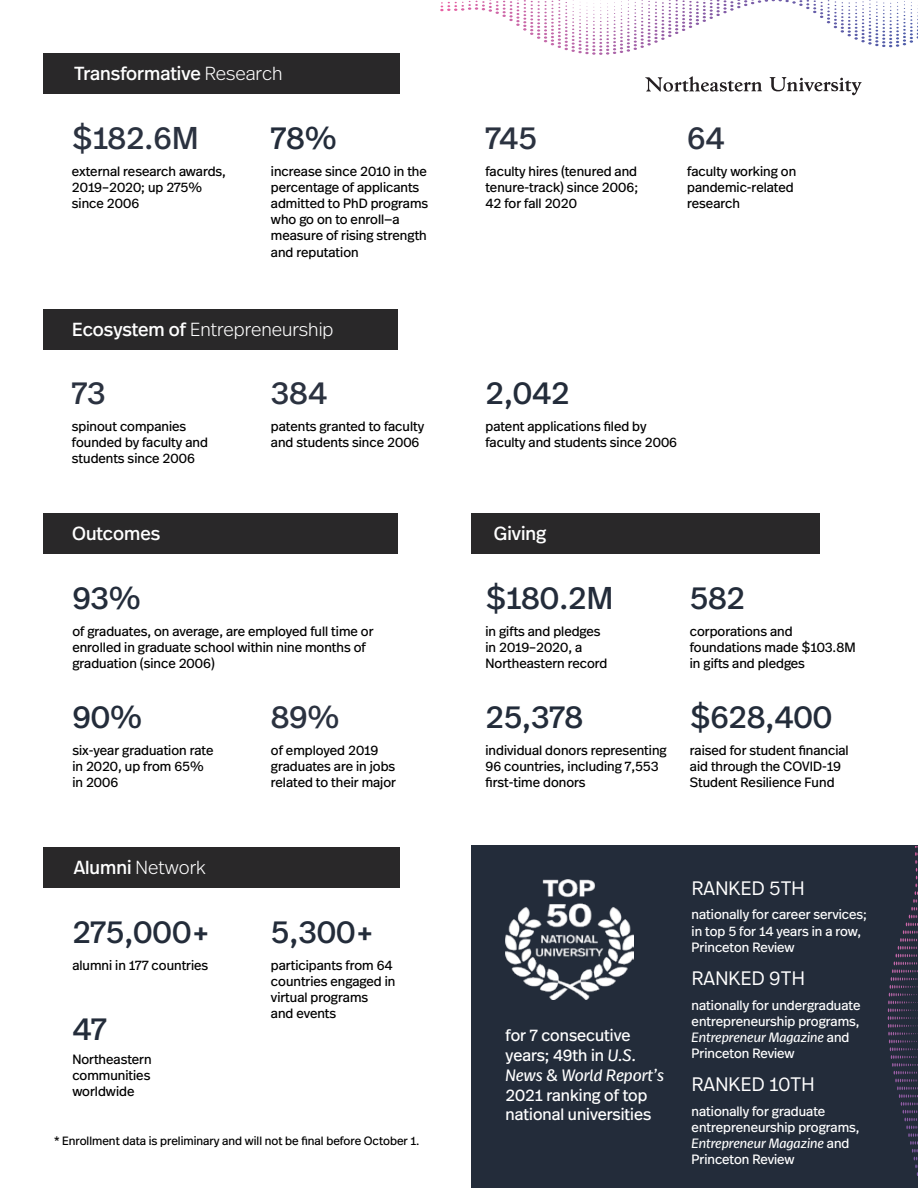
<style>
.page{position:relative;width:918px;height:1188px;background:#fff}
.page>*{position:absolute;margin:0;border:0;box-sizing:border-box;transform-origin:0 0}
.t1{font:31.5px "Real Head Pro";letter-spacing:-.01em;color:#232c3a}
.t2{font:31.5px "Real Head Pro";letter-spacing:-.01em;color:#2b3240}
.t3{font:300 19.5px "Real Head Pro";letter-spacing:.01em;color:#fff}
.t4{font:300 18.9px "Real Head Pro";color:#fff}
.t5{font:18.9px "Real Head Pro";color:#fff}
.t6{font:16.5px/19.8px "Real Head Pro";color:#fff}
.t7{font:13.5px/16.2px "Real Head Pro";color:#000}
.t8{font:13.5px/16.2px "Real Head Pro";color:#fff}
.t9{font:12px "Real Head Pro";color:#000}
.s1{font-weight:300}
.s2{font-weight:400}
.s3{font-style:italic}
</style>
<div class="page">
<div style="left:44px;top:53px;width:356px;height:41px;background:#292829"></div>
<div style="left:43px;top:309px;width:355px;height:41px;background:#292829"></div>
<div style="left:43px;top:513px;width:355px;height:41px;background:#292829"></div>
<div style="left:471px;top:513px;width:349px;height:41px;background:#292829"></div>
<div style="left:43px;top:847px;width:356px;height:41px;background:#292829"></div>
<div style="left:471px;top:846px;width:447px;height:342px;background:#232c3a"></div>
<img style="left:506px;top:880px;width:127px;height:119px">
<svg style="left:770px;top:77px;width:92px;height:18px"></svg>
<svg style="left:645px;top:76px;width:117px;height:16px"></svg>
<svg style="left:440px;top:0;width:478px;height:55px"></svg>
<svg style="left:888px;top:847px;width:30px;height:329px"></svg>
<h3 class="t5" style="left:74px;top:60px;width:210px">Transformative <span class="s1">Research</span></h3>
<h1 class="t2" style="left:72px;top:116px;width:128px">$182.6M</h1>
<p class="t7" style="left:72px;top:163px;width:156px">external research awards,<br>2019–2020; up 275% since 2006</p>
<h1 class="t1" style="left:271px;top:116px;width:68px">78%</h1>
<p class="t7" style="left:271px;top:163px;width:159px">increase since 2010 in the percentage of applicants admitted to PhD programs who go on to enroll—a measure of rising strength and reputation</p>
<h3 class="t4" style="left:72px;top:316px;width:263px"><span class="s2">Ecosystem of</span> Entrepreneurship</h3>
<h1 class="t2" style="left:72px;top:371px;width:35px">73</h1>
<p class="t7" style="left:72px;top:417px;width:137px">spinout companies founded by faculty and students since 2006</p>
<h3 class="t5" style="left:72px;top:520px;width:90px">Outcomes</h3>
<h1 class="t2" style="left:271px;top:371px;width:58px">384</h1>
<p class="t7" style="left:271px;top:417px;width:155px">patents granted to faculty and students since 2006</p>
<h1 class="t1" style="left:72px;top:576px;width:70px">93%</h1>
<p class="t7" style="left:72px;top:623px;width:303px">of graduates, on average, are employed full time or enrolled in graduate school within nine months of graduation (since 2006)</p>
<h1 class="t1" style="left:72px;top:695px;width:71px">90%</h1>
<p class="t7" style="left:72px;top:741px;width:143px">six-year graduation rate in 2020, up from 65% in 2006</p>
<h1 class="t2" style="left:271px;top:695px;width:70px">89%</h1>
<p class="t7" style="left:271px;top:741px;width:127px">of employed 2019 graduates are in jobs related to their major</p>
<h3 class="t4" style="left:74px;top:854px;width:134px"><span class="s2">Alumni</span> Network</h3>
<h1 class="t1" style="left:72px;top:910px;width:140px">275,000+</h1>
<p class="t7" style="left:72px;top:956px;width:137px">alumni in 177 countries</p>
<h1 class="t1" style="left:72px;top:1007px;width:36px">47</h1>
<p class="t7" style="left:72px;top:1051px;width:81px;text-align:justify">Northeastern communities worldwide</p>
<h1 class="t1" style="left:271px;top:910px;width:105px">5,300+</h1>
<p class="t7" style="left:271px;top:956px;width:126px">participants from 64 countries engaged in virtual programs<br>and events</p>
<p class="t9" style="left:54px;top:1133px;width:367px">* Enrollment data is preliminary and will not be final before October 1.</p>
<h1 class="t2" style="left:485px;top:116px;width:53px">745</h1>
<p class="t7" style="left:485px;top:163px;width:154px;text-align:justify">faculty hires (tenured and tenure-track) since 2006; 42 for fall 2020</p>
<h1 class="t2" style="left:687px;top:116px;width:39px">64</h1>
<p class="t7" style="left:687px;top:163px;width:111px">faculty working on pandemic-related research</p>
<h1 class="t1" style="left:485px;top:371px;width:86px">2,042</h1>
<p class="t7" style="left:485px;top:417px;width:193px">patent applications filed by faculty and students since 2006</p>
<h3 class="t5" style="left:494px;top:521px;width:54px">Giving</h3>
<h1 class="t1" style="left:485px;top:576px;width:129px">$180.2M</h1>
<p class="t7" style="left:485px;top:623px;width:123px">in gifts and pledges in 2019–2020, a<br>Northeastern record</p>
<h1 class="t1" style="left:485px;top:695px;width:99px">25,378</h1>
<p class="t7" style="left:485px;top:741px;width:183px">individual donors representing<br>96 countries, including 7,553 first-time donors</p>
<h1 class="t1" style="left:690px;top:576px;width:57px">582</h1>
<p class="t7" style="left:690px;top:623px;width:167px">corporations and foundations made $103.8M in gifts and pledges</p>
<h1 class="t1" style="left:690px;top:695px;width:144px">$628,400</h1>
<p class="t7" style="left:690px;top:741px;width:160px">raised for student financial aid through the COVID-19<br>Student Resilience Fund</p>
<p class="t6" style="left:506px;top:1025px;width:160px">for 7 consecutive years; 49th in <span class="s3">U.S.<br>News &amp; World Report’s</span></p>
<p class="t6" style="left:506px;top:1084px;width:147px">2021 ranking of top national universities</p>
<h2 class="t3" style="left:692px;top:875px;width:115px">RANKED 5TH</h2>
<p class="t8" style="left:692px;top:906px;width:177px">nationally for career services; in top 5 for 14 years in a row,<br>Princeton Review</p>
<h2 class="t3" style="left:692px;top:965px;width:115px">RANKED 9TH</h2>
<p class="t8" style="left:692px;top:996px;width:170px">nationally for undergraduate entrepreneurship programs,<br><span class="s3">Entrepreneur Magazine</span> and<br>Princeton Review</p>
<h2 class="t3" style="left:692px;top:1071px;width:124px">RANKED 10TH</h2>
<p class="t8" style="left:692px;top:1103px;width:170px">nationally for graduate entrepreneurship programs,<br><span class="s3">Entrepreneur Magazine</span> and<br>Princeton Review</p>
</div>
